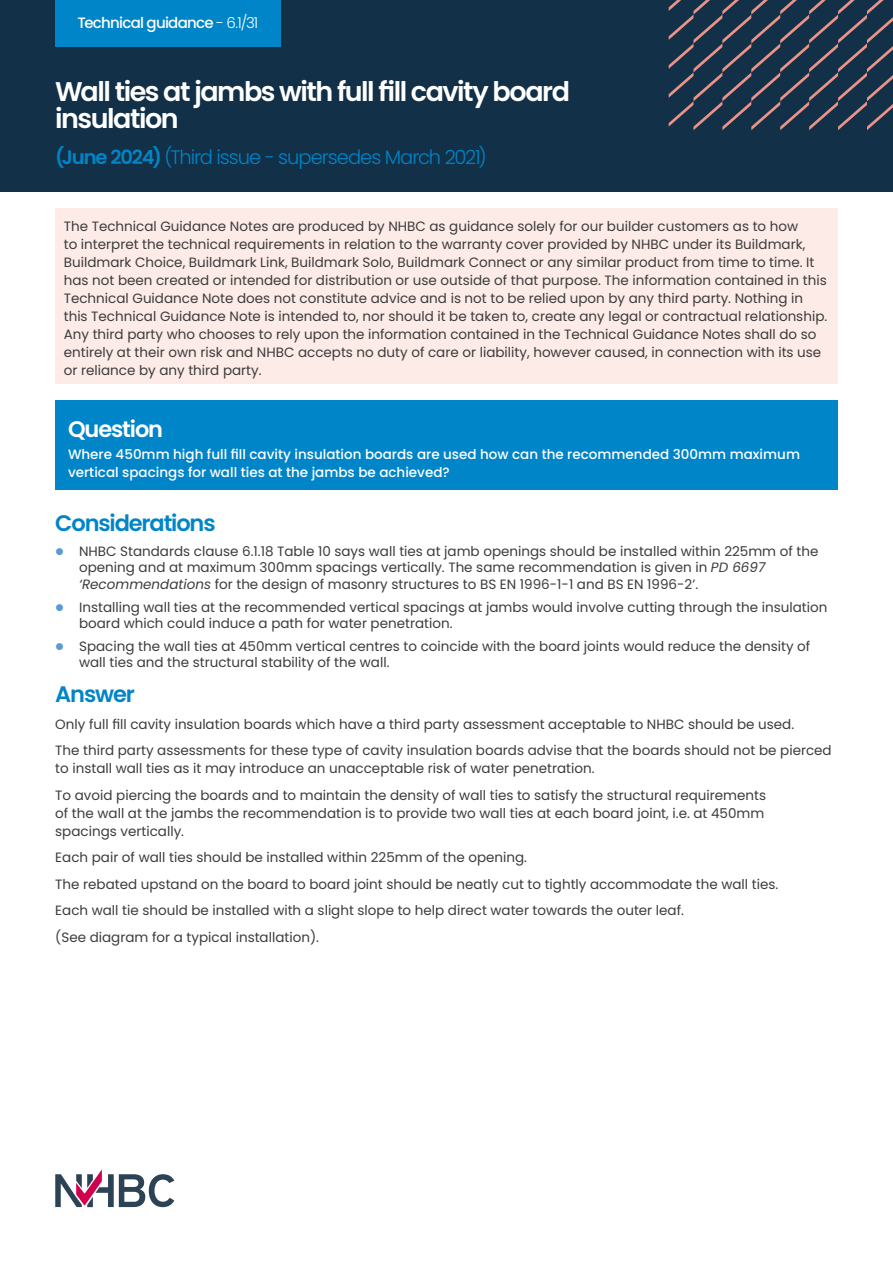
<style>
.page{position:relative;width:893px;height:1263px;background:#fff}
.page>*{position:absolute;margin:0;border:0;box-sizing:border-box;transform-origin:0 0}
.t1{font:600 27px/27px "Poppins";letter-spacing:-.055em;color:#fff}
.t2{font:600 22.5px "Poppins";letter-spacing:-.05em;color:#0085c8}
.t3{font:600 22.5px "Poppins";letter-spacing:-.05em;color:#fff}
.t4{font:300 19.5px "Poppins";letter-spacing:-.05em;color:#0085c8}
.t5{font:500 15px "Poppins";letter-spacing:-.05em;color:#fff}
.t6{font:13.5px/18px "Poppins";color:#3c3c3b}
.t7{font:500 13.5px/18px "Poppins";color:#fff}
.s1{font-weight:300}
.s2{font-weight:600}
.s3{font-style:italic}
</style>
<div class="page">
<div style="left:0;top:0;width:893px;height:191px;background:#123047"></div>
<svg style="left:55px;top:1169px;width:119px;height:38px"></svg>
<svg style="left:669px;top:0;width:224px;height:130px"></svg>
<div style="left:55px;top:208px;width:783px;height:176px;background:#fcebe7"></div>
<div style="left:55px;top:401px;width:783px;height:89px;background:#0085c8"></div>
<div style="left:55px;top:0;width:226px;height:46px;background:#0085c8"></div>
<p class="t5" style="left:78px;top:14px;width:182px">Technical guidance <span class="s1">- 6.1/31</span></p>
<h1 class="t1" style="left:55px;top:79px;width:516px">Wall ties at jambs with full fill cavity board insulation</h1>
<h3 class="t4" style="left:55px;top:146px;width:433px"><span class="s2">(June 2024)</span> (Third issue - supersedes March 2021)</h3>
<p class="t6" style="left:64px;top:217px;width:765px">The Technical Guidance Notes are produced by NHBC as guidance solely for our builder customers as to how<br>to interpret the technical requirements in relation to the warranty cover provided by NHBC under its Buildmark, Buildmark Choice, Buildmark Link, Buildmark Solo, Buildmark Connect or any similar product from time to time. It has not been created or intended for distribution or use outside of that purpose. The information contained in this Technical Guidance Note does not constitute advice and is not to be relied upon by any third party. Nothing in this Technical Guidance Note is intended to, nor should it be taken to, create any legal or contractual relationship.<br>Any third party who chooses to rely upon the information contained in the Technical Guidance Notes shall do so entirely at their own risk and NHBC accepts no duty of care or liability, however caused, in connection with its use or reliance by any third party.</p>
<h2 class="t3" style="left:68px;top:416px;width:97px">Question</h2>
<p class="t7" style="left:68px;top:446px;width:733px">Where 450mm high full fill cavity insulation boards are used how can the recommended 300mm maximum vertical spacings for wall ties at the jambs be achieved?</p>
<h2 class="t2" style="left:55px;top:510px;width:162px">Considerations</h2>
<p class="t6" style="left:79px;top:543px;width:741px;line-height:16.5px">NHBC Standards clause 6.1.18 Table 10 says wall ties at jamb openings should be installed within 225mm of the opening and at maximum 300mm spacings vertically. The same recommendation is given in <span class="s3">PD 6697 ‘Recommendations</span> for the design of masonry structures to BS EN 1996-1-1 and BS EN 1996-2’.</p>
<p class="t6" style="left:79px;top:599px;width:750px;line-height:16.5px">Installing wall ties at the recommended vertical spacings at jambs would involve cutting through the insulation board which could induce a path for water penetration.</p>
<p class="t6" style="left:79px;top:638px;width:733px;line-height:16.5px">Spacing the wall ties at 450mm vertical centres to coincide with the board joints would reduce the density of wall ties and the structural stability of the wall.</p>
<h2 class="t2" style="left:55px;top:681px;width:81px">Answer</h2>
<p class="t6" style="left:55px;top:711px;width:778px;line-height:26.5px">Only full fill cavity insulation boards which have a third party assessment acceptable to NHBC should be used.<br>The third party assessments for these type of cavity insulation boards advise that the boards should not be pierced</p>
<p class="t6" style="left:55px;top:755px;width:712px;line-height:26.5px">to install wall ties as it may introduce an unacceptable risk of water penetration.<br>To avoid piercing the boards and to maintain the density of wall ties to satisfy the structural requirements</p>
<p class="t6" style="left:55px;top:804px;width:711px">of the wall at the jambs the recommendation is to provide two wall ties at each board joint, i.e. at 450mm spacings vertically.</p>
<p class="t6" style="left:55px;top:844px;width:725px;line-height:26.5px">Each pair of wall ties should be installed within 225mm of the opening.<br>The rebated upstand on the board to board joint should be neatly cut to tightly accommodate the wall ties.<br>Each wall tie should be installed with a slight slope to help direct water towards the outer leaf.<br>(See diagram for a typical installation).</p>
</div>
